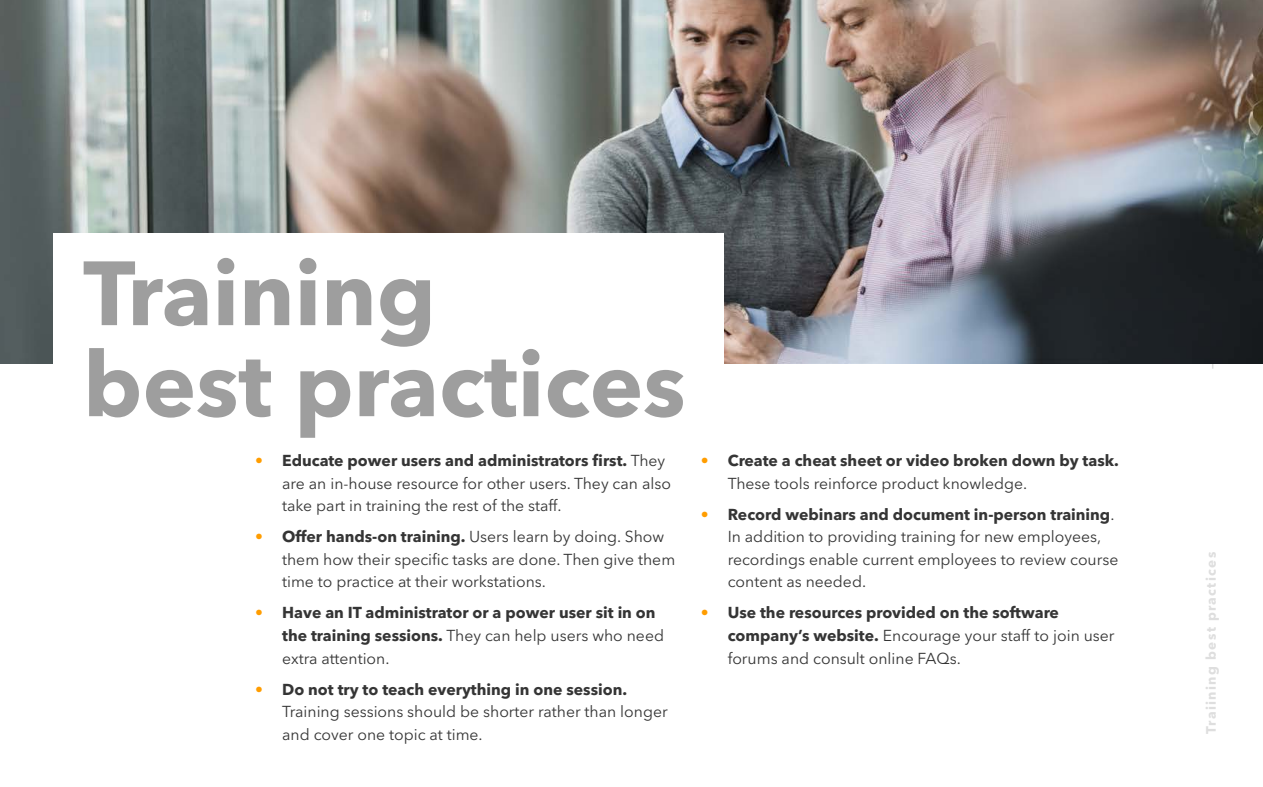
<style>
.page{position:relative;width:1263px;height:787px;background:#fff}
.page>*{position:absolute;margin:0;border:0;box-sizing:border-box;transform-origin:0 0}
.t1{font:700 90px/91.1px "Avenir Next LT Pro";color:#9e9e9e}
.t2{font:15.75px/22.5px "Avenir Next LT Pro";color:#353535}
.t3{font:700 15.75px/22.5px "Avenir Next LT Pro";color:#353535}
.t4{font:700 13.5px "Avenir Next LT Pro";letter-spacing:.1em;color:#dedede}
.s1{font-weight:700;color:#ff9d00}
.s2{font-weight:700}
.s3{color:#ff9d00}
.s4{font-weight:400}
</style>
<div class="page">
<hr style="left:1212px;top:252px;width:1px;height:117px;background:#dedede">
<img style="left:0;top:0;width:1263px;height:363px">
<div style="left:53px;top:233px;width:671px;height:140px;background:#fff"></div>
<h1 class="t1" style="left:83px;top:247px;width:604px">Training<br>best practices</h1>
<p class="t2" style="left:282px;top:449px;width:390px;text-indent:-27px"><span class="s1">•</span> <span class="s2">Educate power users and administrators first.</span> They are an in-house resource for other users. They can also take part in training the rest of the staff.</p>
<p class="t2" style="left:282px;top:525px;width:395px;text-indent:-27px"><span class="s1">•</span> <span class="s2">Offer hands-on training.</span> Users learn by doing. Show them how their specific tasks are done. Then give them time to practice at their workstations.</p>
<p class="t3" style="left:282px;top:601px;width:383px;text-indent:-27px"><span class="s3">•</span> Have an IT administrator or a power user sit in on the training sessions. <span class="s4">They can help users who need extra attention.</span></p>
<p class="t2" style="left:282px;top:677px;width:387px;text-indent:-27px"><span class="s1">•</span> <span class="s2">Do not try to teach everything in one session.<br></span>Training sessions should be shorter rather than longer and cover one topic at time.</p>
<p class="t3" style="left:728px;top:449px;width:393px;text-indent:-27px"><span class="s3">•</span> Create a cheat sheet or video broken down by task.<br><span class="s4">These tools reinforce product knowledge.</span></p>
<p class="t2" style="left:728px;top:503px;width:392px;text-indent:-27px"><span class="s1">•</span> <span class="s2">Record webinars and document in-person training</span>.<br>In addition to providing training for new employees, recordings enable current employees to review course content as needed.</p>
<p class="t2" style="left:728px;top:601px;width:388px;text-indent:-27px"><span class="s1">•</span> <span class="s2">Use the resources provided on the software company’s website.</span> Encourage your staff to join user forums and consult online FAQs.</p>
<p class="t4" style="left:1203px;top:733px;width:183px;rotate:-90deg">Traiining best practices</p>
</div>
